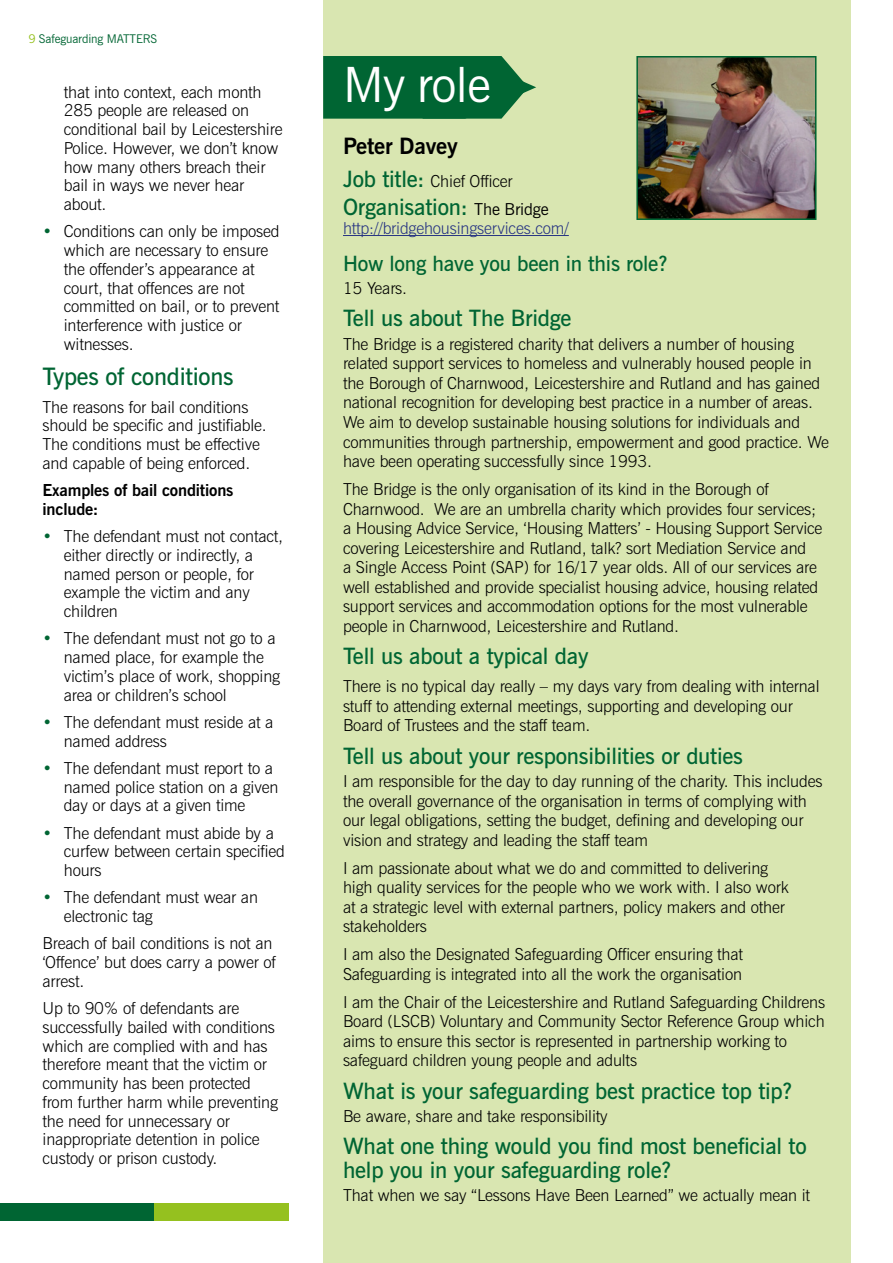
<style>
.page{position:relative;width:893px;height:1263px;background:#fff}
.page>*{position:absolute;margin:0;border:0;box-sizing:border-box;transform-origin:0 0}
.t1{font:48.6px "News Gothic BT";letter-spacing:-.01em;color:#fff}
.t2{font:600 24px "News Gothic BT";letter-spacing:-.01em;color:#006533}
.t3{font:600 22.5px/24px "News Gothic BT";letter-spacing:-.01em;color:#006533}
.t4{font:700 22.5px "News Gothic BT";letter-spacing:-.01em;color:#000}
.t5{font:600 21px "News Gothic BT";letter-spacing:-.01em;color:#006533}
.t6{font:300 16.5px/18.8px "News Gothic BT";letter-spacing:-.01em;color:#000}
.t7{font:300 16.5px "News Gothic BT";letter-spacing:-.01em;color:#283583}
.t8{font:700 16.5px/18.8px "News Gothic BT";letter-spacing:-.01em;color:#000}
.t9{font:12px "News Gothic BT";letter-spacing:-.01em;color:#006533}
.s1{color:#95c11f}
.s2{color:#006533}
.s3{font-weight:600;font-size:22.5px;color:#006533}
.s4{font-weight:400;font-size:16.5px;color:#000}
</style>
<div class="page">
<div style="left:96px;top:1203px;width:193px;height:17px;background:#95c11f"></div>
<div style="left:0;top:1203px;width:153px;height:17px;background:#006533"></div>
<div style="left:323px;top:0;width:527px;height:1263px;background:#d9e6b1"></div>
<hr style="left:343px;top:235px;width:226px;height:1px;background:#283583">
<svg style="left:323px;top:56px;width:213px;height:63px;background:#15713f"></svg>
<img style="left:639px;top:59px;width:174px;height:158px">
<div style="left:636px;top:56px;width:180px;height:164px;border:2px solid #006533"></div>
<p class="t9" style="left:28px;top:32px;width:130px"><span class="s1">9</span> Safeguarding MATTERS</p>
<p class="t6" style="left:64px;top:82px;width:220px">that into context, each month<br>285 people are released on conditional bail by Leicestershire<br>Police. However, we don’t know how many others breach their bail in ways we never hear about.</p>
<p class="t6" style="left:64px;top:222px;width:217px;text-indent:-21px"><span class="s2">•</span> Conditions can only be imposed which are necessary to ensure the offender’s appearance at court, that offences are not committed on bail, or to prevent interference with justice or witnesses.</p>
<h2 class="t2" style="left:43px;top:362px;width:193px">Types of conditions</h2>
<p class="t6" style="left:43px;top:397px;width:226px">The reasons for bail conditions should be specific and justifiable.<br>The conditions must be effective and capable of being enforced.</p>
<p class="t8" style="left:43px;top:481px;width:193px">Examples of bail conditions include:</p>
<p class="t6" style="left:64px;top:527px;width:221px;text-indent:-21px"><span class="s2">•</span> The defendant must not contact, either directly or indirectly, a named person or people, for example the victim and any children</p>
<p class="t6" style="left:64px;top:629px;width:218px;text-indent:-21px"><span class="s2">•</span> The defendant must not go to a named place, for example the victim’s place of work, shopping area or children’s school</p>
<p class="t6" style="left:64px;top:713px;width:211px;text-indent:-21px"><span class="s2">•</span> The defendant must reside at a named address</p>
<p class="t6" style="left:64px;top:759px;width:216px;text-indent:-21px"><span class="s2">•</span> The defendant must report to a named police station on a given day or days at a given time</p>
<p class="t6" style="left:64px;top:823px;width:223px;text-indent:-21px"><span class="s2">•</span> The defendant must abide by a curfew between certain specified hours</p>
<p class="t6" style="left:64px;top:888px;width:196px;text-indent:-21px"><span class="s2">•</span> The defendant must wear an electronic tag</p>
<p class="t6" style="left:43px;top:934px;width:235px">Breach of bail conditions is not an ‘Offence’ but does carry a power of arrest.</p>
<p class="t6" style="left:43px;top:999px;width:237px">Up to 90% of defendants are successfully bailed with conditions which are complied with and has therefore meant that the victim or community has been protected from further harm while preventing the need for unnecessary or inappropriate detention in police custody or prison custody.</p>
<h1 class="t1" style="left:343px;top:56px;width:149px">My role</h1>
<h3 class="t4" style="left:343px;top:133px;width:116px">Peter Davey</h3>
<p class="t6" style="left:343px;top:172px;width:171px"><span class="s3">Job title:</span> Chief Officer</p>
<h3 class="t3" style="left:343px;top:195px;width:207px">Organisation: <span class="s4">The Bridge</span></h3>
<p class="t7" style="left:343px;top:218px;width:227px">http://bridgehousingservices.com/</p>
<p class="t5" style="left:343px;top:250px;width:326px">How long have you been in this role?</p>
<p class="t6" style="left:343px;top:278px;width:66px">15 Years.</p>
<h3 class="t3" style="left:343px;top:306px;width:230px">Tell us about The Bridge</h3>
<p class="t6" style="left:343px;top:334px;width:487px;line-height:19.5px">The Bridge is a registered charity that delivers a number of housing related support services to homeless and vulnerably housed people in the Borough of Charnwood, Leicestershire and Rutland and has gained national recognition for developing best practice in a number of areas.<br>We aim to develop sustainable housing solutions for individuals and communities through partnership, empowerment and good practice. We have been operating successfully since 1993.</p>
<p class="t6" style="left:343px;top:479px;width:481px;line-height:19.5px">The Bridge is the only organisation of its kind in the Borough of Charnwood. We are an umbrella charity which provides four services; a Housing Advice Service, ‘Housing Matters’ - Housing Support Service covering Leicestershire and Rutland, talk? sort Mediation Service and<br>a Single Access Point (SAP) for 16/17 year olds. All of our services are well established and provide specialist housing advice, housing related support services and accommodation options for the most vulnerable people in Charnwood, Leicestershire and Rutland.</p>
<h3 class="t3" style="left:343px;top:644px;width:247px">Tell us about a typical day</h3>
<p class="t6" style="left:343px;top:676px;width:478px;line-height:19.5px">There is no typical day really – my days vary from dealing with internal stuff to attending external meetings, supporting and developing our<br>Board of Trustees and the staff team.</p>
<h3 class="t3" style="left:343px;top:743px;width:402px">Tell us about your responsibilities or duties</h3>
<p class="t6" style="left:343px;top:771px;width:481px;line-height:19.5px">I am responsible for the day to day running of the charity. This includes the overall governance of the organisation in terms of complying with our legal obligations, setting the budget, defining and developing our vision and strategy and leading the staff team</p>
<p class="t6" style="left:343px;top:858px;width:447px;line-height:19.5px">I am passionate about what we do and committed to delivering high quality services for the people who we work with. I also work at a strategic level with external partners, policy makers and other stakeholders</p>
<p class="t6" style="left:343px;top:944px;width:401px;line-height:19.5px">I am also the Designated Safeguarding Officer ensuring that<br>Safeguarding is integrated into all the work the organisation</p>
<p class="t6" style="left:343px;top:992px;width:484px;line-height:19.5px">I am the Chair of the Leicestershire and Rutland Safeguarding Childrens Board (LSCB) Voluntary and Community Sector Reference Group which aims to ensure this sector is represented in partnership working to safeguard children young people and adults</p>
<h3 class="t3" style="left:343px;top:1079px;width:451px">What is your safeguarding best practice top tip?</h3>
<p class="t6" style="left:343px;top:1106px;width:266px">Be aware, share and take responsibility</p>
<h3 class="t3" style="left:343px;top:1134px;width:465px">What one thing would you find most beneficial to help you in your safeguarding role?</h3>
<p class="t6" style="left:343px;top:1186px;width:469px">That when we say “Lessons Have Been Learned” we actually mean it</p>
</div>
